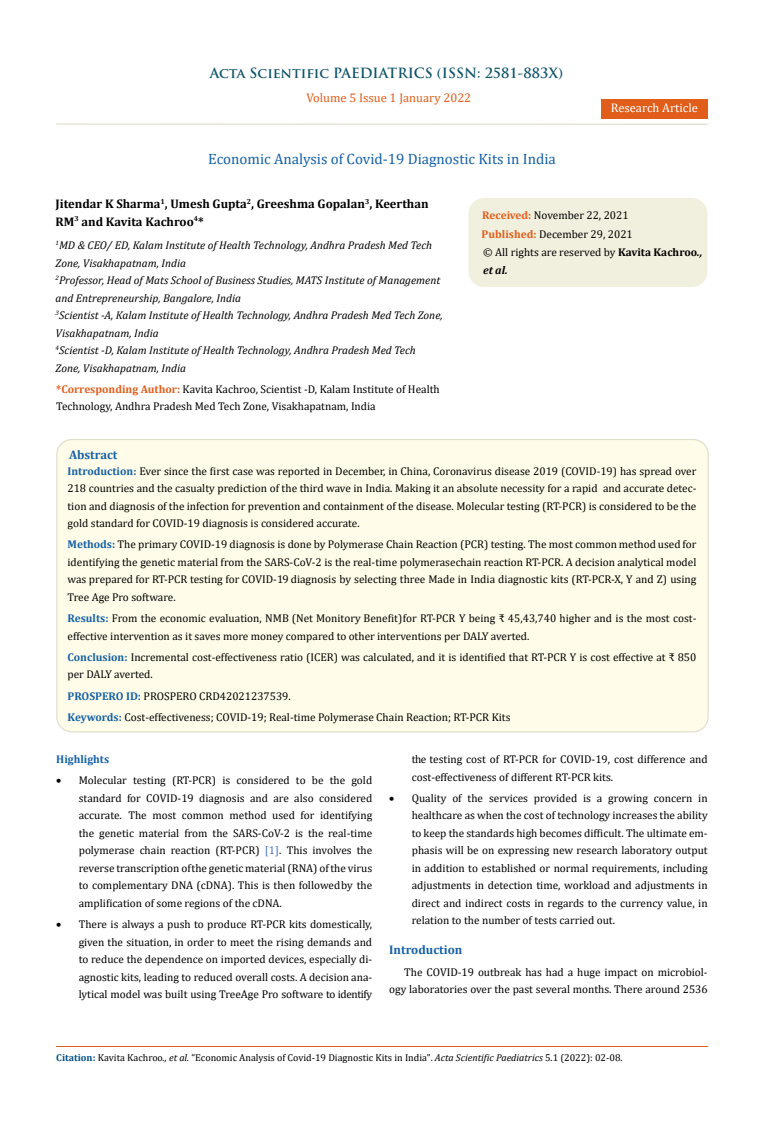
<style>
.page{position:relative;width:764px;height:1125px;background:#fff}
.page>*{position:absolute;margin:0;border:0;box-sizing:border-box;transform-origin:0 0}
.t1{font:15px "Cambria";color:#1560a6}
.t2{font:700 13.75px "Trajan Pro";color:#0e546a}
.t3{font:700 12.5px/17.5px "Cambria";color:#000}
.t4{font:12.5px "Cambria";color:#e05d1a}
.t5{font:700 12.5px "Cambria";color:#1560a6}
.t6{font:12.5px "Cambria";color:#fff}
.t7{font:11.25px/17.5px "Cambria";color:#000}
.t8{font:italic 11.25px/17.5px "Cambria";color:#000}
.t9{font:700 11.25px "Cambria";color:#1560a6}
.t10{font:10px "Cambria";color:#000}
.s1{font-weight:700;color:#e05d1a}
.s2{font-weight:700}
.s3{font-weight:700;font-style:italic}
.s4{font-weight:700;color:#1560a6}
.s5{color:#4472c4}
.s6{font-weight:700;color:#035089}
.s7{font-style:italic}
</style>
<div class="page">
<div style="left:601px;top:99px;width:106px;height:20px;background:#e05d1a"></div>
<div style="left:469px;top:199px;width:238px;height:87px;background:#f1f0de;border-radius:15px"></div>
<div style="left:468px;top:198px;width:239px;height:89px;border:1px solid #f1f0de;border-radius:15px"></div>
<div style="left:57px;top:440px;width:651px;height:292px;background:#fffde9;border-radius:15px"></div>
<hr style="left:56px;top:1047px;width:651px;height:1px;background:#e05d1a">
<hr style="left:56px;top:123px;width:651px;height:2px;background:#e0dfcd">
<p class="t2" style="left:210px;top:64px;width:355px">Acta Scientific PAEDIATRICS (ISSN: 2581-883X)</p>
<p class="t4" style="left:306px;top:91px;width:166px">Volume 5 Issue 1 January 2022</p>
<p class="t6" style="left:611px;top:100px;width:89px">Research Article</p>
<h1 class="t1" style="left:208px;top:150px;width:349px">Economic Analysis of Covid-19 Diagnostic Kits in India</h1>
<p class="t3" style="left:56px;top:195px;width:374px">Jitendar K Sharma<sup>1</sup>, Umesh Gupta<sup>2</sup>, Greeshma Gopalan<sup>3</sup>, Keerthan<br>RM<sup>3</sup> and Kavita Kachroo<sup>4</sup>*</p>
<p class="t8" style="left:56px;top:236px;width:389px"><sup>1</sup>MD &amp; CEO/ ED, Kalam Institute of Health Technology, Andhra Pradesh Med Tech Zone, Visakhapatnam, India<br><sup>2</sup>Professor, Head of Mats School of Business Studies, MATS Institute of Management and Entrepreneurship, Bangalore, India<br><sup>3</sup>Scientist -A, Kalam Institute of Health Technology, Andhra Pradesh Med Tech Zone, Visakhapatnam, India<br><sup>4</sup>Scientist -D, Kalam Institute of Health Technology, Andhra Pradesh Med Tech Zone, Visakhapatnam, India</p>
<p class="t7" style="left:56px;top:380px;width:385px"><span class="s1">*Corresponding Author:</span> Kavita Kachroo, Scientist -D, Kalam Institute of Health<br>Technology, Andhra Pradesh Med Tech Zone, Visakhapatnam, India</p>
<p class="t7" style="left:481px;top:206px;width:153px;line-height:19.1px"><span class="s1">Received:</span> November 22, 2021<br><span class="s1">Published:</span> December 29, 2021</p>
<p class="t7" style="left:483px;top:244px;width:221px">© All rights are reserved by <span class="s2">Kavita Kachroo</span><span class="s3">., et al.</span></p>
<p class="t5" style="left:69px;top:446px;width:50px">Abstract</p>
<p class="t7" style="left:68px;top:462px;width:630px;text-align:justify"><span class="s4">Introduction:</span> Ever since the first case was reported in December, in China, Coronavirus disease 2019 (COVID-19) has spread over 218 countries and the casualty prediction of the third wave in India. Making it an absolute necessity for a rapid and accurate detec&shy;tion and diagnosis of the infection for prevention and containment of the disease. Molecular testing (RT-PCR) is considered to be the gold standard for COVID-19 diagnosis is considered accurate.</p>
<p class="t7" style="left:68px;top:536px;width:630px;text-align:justify"><span class="s4">Methods:</span> The primary COVID-19 diagnosis is done by Polymerase Chain Reaction (PCR) testing. The most common method used for identifying the genetic material from the SARS-CoV-2 is the real-time polymerase chain reaction RT-PCR. A decision analytical model was prepared for RT-PCR testing for COVID-19 diagnosis by selecting three Made in India diagnostic kits (RT-PCR-X, Y and Z) using Tree Age Pro software.</p>
<p class="t7" style="left:68px;top:609px;width:630px"><span class="s4">Results:</span> From the economic evaluation, NMB (Net Monitory Benefit) for RT-PCR Y being ₹ 45,43,740 higher and is the most cost&shy;effective intervention as it saves more money compared to other interventions per DALY averted.</p>
<p class="t7" style="left:68px;top:648px;width:630px"><span class="s4">Conclusion:</span> Incremental cost-effectiveness ratio (ICER) was calculated, and it is identified that RT-PCR Y is cost effective at ₹ 850 per DALY averted.</p>
<p class="t7" style="left:68px;top:685px;width:444px;line-height:21.2px"><span class="s4">PROSPERO ID:</span> PROSPERO CRD42021237539.<br><span class="s4">Keywords:</span> Cost-effectiveness; COVID-19; Real-time Polymerase Chain Reaction; RT-PCR Kits</p>
<p class="t9" style="left:56px;top:751px;width:54px">Highlights</p>
<p class="t7" style="left:79px;top:772px;width:295px;text-align:justify;text-indent:-22px">• Molecular testing (RT-PCR) is considered to be the gold standard for COVID-19 diagnosis and are also considered accurate. The most common method used for identifying the genetic material from the SARS-CoV-2 is the real-time polymerase chain reaction (RT-PCR) <span class="s5">[1]</span>. This involves the reverse transcription of the genetic material (RNA) of the virus to complementary DNA (cDNA). This is then followed by the amplification of some regions of the cDNA.</p>
<p class="t7" style="left:79px;top:915px;width:295px;text-align:justify;text-indent:-22px">• There is always a push to produce RT-PCR kits domestically, given the situation, in order to meet the rising demands and to reduce the dependence on imported devices, especially di&shy;agnostic kits, leading to reduced overall costs. A decision ana&shy;lytical model was built using TreeAge Pro software to identify</p>
<p class="t7" style="left:412px;top:750px;width:297px">the testing cost of RT-PCR for COVID-19, cost difference and cost-effectiveness of different RT-PCR kits.</p>
<p class="t7" style="left:412px;top:789px;width:297px;text-align:justify;text-indent:-22px">• Quality of the services provided is a growing concern in healthcare as when the cost of technology increases the ability to keep the standards high becomes difficult. The ultimate em&shy;phasis will be on expressing new research laboratory output in addition to established or normal requirements, including adjustments in detection time, workload and adjustments in direct and indirect costs in regards to the currency value, in relation to the number of tests carried out.</p>
<p class="t5" style="left:389px;top:941px;width:75px">Introduction</p>
<p class="t7" style="left:389px;top:963px;width:320px;text-align:right">The COVID-19 outbreak has had a huge impact on microbiol&shy;ogy laboratories over the past several months. There around 2536</p>
<p class="t10" style="left:56px;top:1051px;width:568px"><span class="s6">Citation:</span> Kavita Kachroo<span class="s7">., et al.</span> “Economic Analysis of Covid-19 Diagnostic Kits in India". <span class="s7">Acta Scientific Paediatrics</span> 5.1 (2022): 02-08.</p>
</div>
